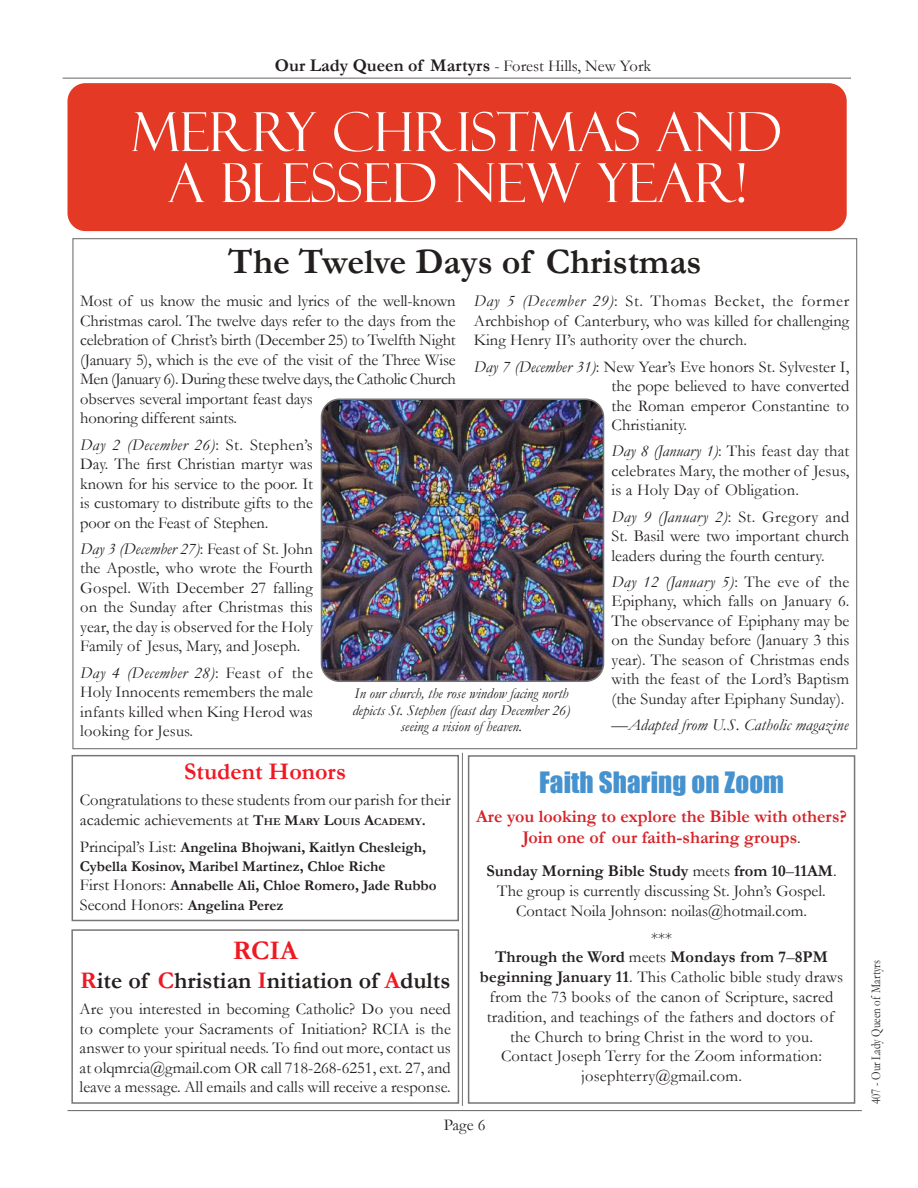
<style>
.page{position:relative;width:918px;height:1188px;background:#fff}
.page>*{position:absolute;margin:0;border:0;box-sizing:border-box;transform-origin:0 0}
.t1{font:54px/51px "Felix Titling";color:#fff;text-align:center}
.t2{font:700 36px "Garamond";color:#241f1f}
.t3{font:27px "Impact";letter-spacing:.005em;color:#4592cf}
.t4{font:700 27px "Garamond";color:#ef1923}
.t5{font:700 24px "Garamond";color:#241f1f}
.t6{font:700 24px "Garamond";color:#ef1923}
.t7{font:700 18px/21.6px "Garamond";color:#d42429;text-align:center}
.t8{font:700 18px "Garamond";color:#241f1f}
.t9{font:16.5px/19.5px "Garamond";color:#241f1f;text-align:justify}
.t10{font:italic 16.5px "Garamond";letter-spacing:.01em;color:#241f1f}
.t11{font:700 15px/19.4px "Garamond";color:#241f1f}
.t12{font:italic 15px/16.5px "Garamond";color:#241f1f;text-align:center}
.t13{font:13.5px "Garamond";color:#241f1f;scale:.8 1}
.s1{font-weight:400;font-size:16.5px}
.s2{font-style:italic}
.s3{font-weight:700;font-size:15px}
.s4{font-weight:700;font-size:10.5px}
.s5{color:#ef1923}
.s6{font-weight:400;font-size:16.5px;color:#241f1f}
.s7{font-weight:700}
</style>
<div class="page">
<hr style="left:68px;top:1110px;width:794px;height:1px;background:#656365">
<hr style="left:63px;top:78px;width:788px;height:1px;background:#656365">
<div style="left:468px;top:755px;width:387px;height:349px;border:2px solid #777576"></div>
<hr style="left:462px;top:753px;width:1px;height:353px;background:#777576">
<div style="left:71px;top:929px;width:388px;height:175px;border:2px solid #777576"></div>
<div style="left:72px;top:755px;width:387px;height:166px;border:2px solid #777576"></div>
<div style="left:68px;top:83px;width:779px;height:148px;background:#e33925;border-radius:18px"></div>
<img style="left:322px;top:399px;width:282px;height:282px">
<div style="left:321px;top:399px;width:283px;height:283px;border:2px solid #777576;border-radius:18px"></div>
<p class="t8" style="left:275px;top:53px;width:378px">Our Lady Queen of Martyrs <span class="s1">- Forest Hills, New York</span></p>
<h1 class="t1" style="left:132px;top:107px;width:651px">MERRY CHRISTMAS And a BLESSED NEW YEAR!</h1>
<h2 class="t2" style="left:228px;top:237px;width:475px">The Twelve Days of Christmas</h2>
<p class="t9" style="left:80px;top:291px;width:377px;text-align:left">Most of us know the music and lyrics of the well-known Christmas carol. The twelve days refer to the days from the celebration of Christ’s birth (December 25) to Twelfth Night (January 5), which is the eve of the visit of the Three Wise Men (January 6). During these twelve days, the Catholic Church observes several important feast days<br>honoring different saints.</p>
<p class="t9" style="left:80px;top:434px;width:234px"><span class="s2">Day 2 (December 26)</span>: St. Stephen’s Day. The first Christian martyr was known for his service to the poor. It is customary to distribute gifts to the poor on the Feast of Stephen.</p>
<p class="t9" style="left:80px;top:538px;width:234px"><span class="s2">Day 3 (December 27)</span>: Feast of St. John the Apostle, who wrote the Fourth Gospel. With December 27 falling on the Sunday after Christmas this year, the day is observed for the Holy Family of Jesus, Mary, and Joseph.</p>
<p class="t9" style="left:80px;top:662px;width:234px"><span class="s2">Day 4 (December 28)</span>: Feast of the Holy Innocents remembers the male infants killed when King Herod was looking for Jesus.</p>
<p class="t9" style="left:474px;top:291px;width:377px"><span class="s2">Day 5 (December 29)</span>: St. Thomas Becket, the former Archbishop of Canterbury, who was killed for challenging King Henry II’s authority over the church.</p>
<p class="t9" style="left:612px;top:356px;width:239px;text-indent:-138px"><span class="s2">Day 7 (December 31)</span>: New Year’s Eve honors St. Sylvester I, the pope believed to have converted the Roman emperor Constantine to Christianity.</p>
<p class="t9" style="left:612px;top:441px;width:239px"><span class="s2">Day 8 (January 1)</span>: This feast day that celebrates Mary, the mother of Jesus, is a Holy Day of Obligation.</p>
<p class="t9" style="left:612px;top:506px;width:239px"><span class="s2">Day 9 (January 2)</span>: St. Gregory and St. Basil were two important church leaders during the fourth century.</p>
<p class="t9" style="left:612px;top:571px;width:239px"><span class="s2">Day 12 (January 5)</span>: The eve of the Epiphany, which falls on January 6.<br>The observance of Epiphany may be on the Sunday before (January 3 this year). The season of Christmas ends with the feast of the Lord’s Baptism (the Sunday after Epiphany Sunday).</p>
<p class="t10" style="left:612px;top:714px;width:239px">—Adapted from U.S. Catholic magazine</p>
<p class="t12" style="left:352px;top:685px;width:219px">In our church, the rose window facing north depicts St. Stephen (feast day December 26) seeing a vision of heaven.</p>
<h3 class="t6" style="left:184px;top:755px;width:163px">Student Honors</h3>
<p class="t9" style="left:80px;top:790px;width:372px">Congratulations to these students from our parish for their academic achievements at <span class="s3">T</span><span class="s4">HE</span> <span class="s3">M</span><span class="s4">ARY</span> <span class="s3">L</span><span class="s4">OUIS</span> <span class="s3">A</span><span class="s4">CADEMY</span><span class="s3">.</span></p>
<p class="t11" style="left:80px;top:837px;width:358px"><span class="s1">Principal’s List:</span> Angelina Bhojwani, Kaitlyn Chesleigh,<br>Cybella Kosinov, Maribel Martinez, Chloe Riche<br><span class="s1">First Honors:</span> Annabelle Ali, Chloe Romero, Jade Rubbo</p>
<p class="t9" style="left:80px;top:895px;width:205px">Second Honors: <span class="s3">Angelina Perez</span></p>
<h3 class="t4" style="left:233px;top:932px;width:67px">RCIA</h3>
<h3 class="t5" style="left:80px;top:964px;width:372px"><span class="s5">R</span>ite of <span class="s5">C</span>hristian <span class="s5">I</span>nitiation of <span class="s5">A</span>dults</h3>
<p class="t9" style="left:80px;top:999px;width:373px">Are you interested in becoming Catholic? Do you need to complete your Sacraments of Initiation? RCIA is the answer to your spiritual needs. To find out more, contact us at olqmrcia@gmail.com OR call 718-268-6251, ext. 27, and leave a message. All emails and calls will receive a response.</p>
<h3 class="t3" style="left:539px;top:762px;width:247px">Faith Sharing on Zoom</h3>
<p class="t7" style="left:476px;top:805px;width:372px">Are you looking to explore the Bible with others?<br>Join one of our faith-sharing groups<span class="s6">.</span></p>
<p class="t9" style="left:486px;top:861px;width:352px;text-align:center"><span class="s7">Sunday Morning Bible Study</span> meets <span class="s7">from 10</span>–<span class="s7">11AM</span>.<br>The group is currently discussing St. John’s Gospel.<br>Contact Noila Johnson: noilas@hotmail.com.</p>
<p class="t9" style="left:480px;top:927px;width:365px;text-align:center">***<br><span class="s7">Through the Word</span> meets <span class="s7">Mondays from 7</span>–<span class="s7">8PM beginning January 11</span>. This Catholic bible study draws from the 73 books of the canon of Scripture, sacred tradition, and teachings of the fathers and doctors of the Church to bring Christ in the word to you.<br>Contact Joseph Terry for the Zoom information: josephterry@gmail.com.</p>
<p class="t9" style="left:444px;top:1115px;width:43px">Page 6</p>
<p class="t13" style="left:867px;top:1104px;width:181px;rotate:-90deg">407 - Our Lady Queen of Martyrs</p>
</div>
